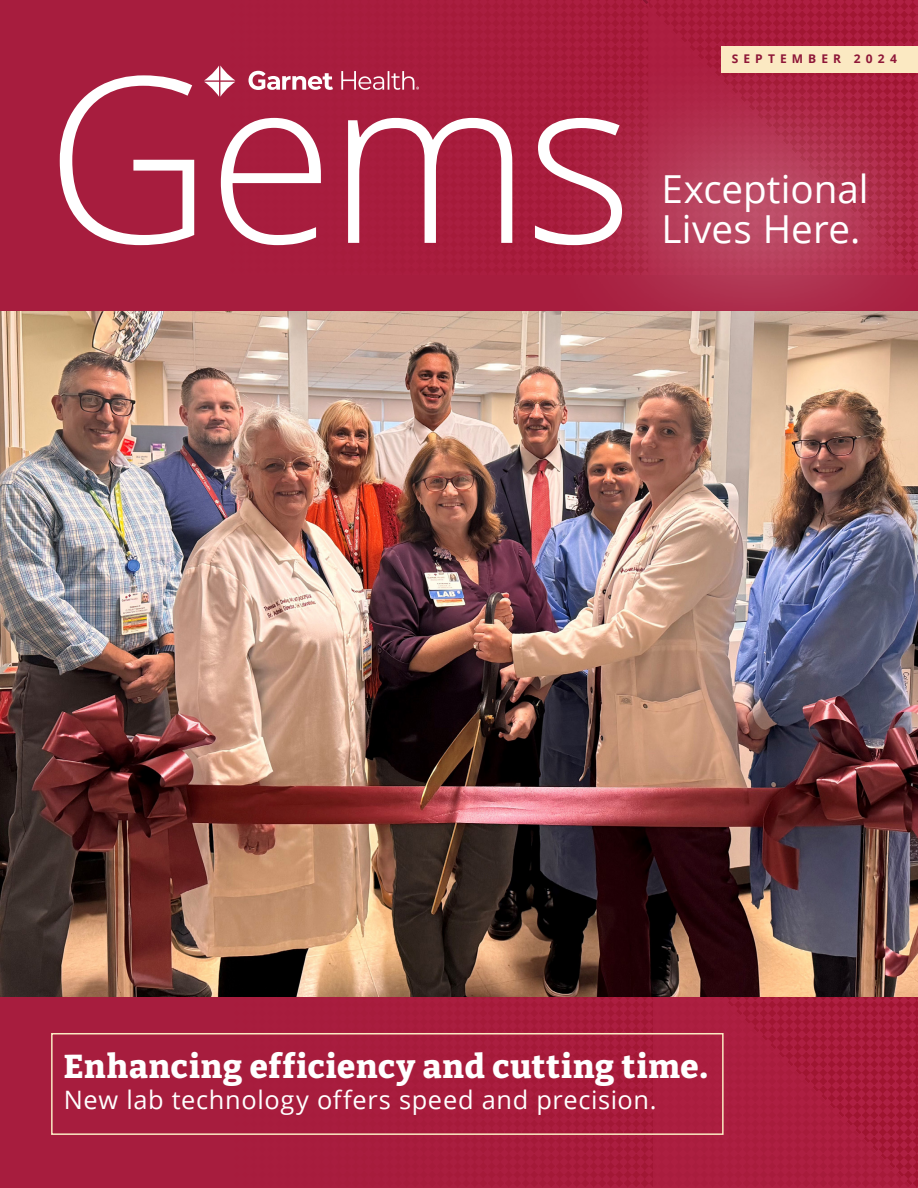
<style>
.page{position:relative;width:918px;height:1188px;background:#fff}
.page>*{position:absolute;margin:0;border:0;box-sizing:border-box;transform-origin:0 0}
.t1{font:300 231px "Open Sans";color:#fff}
.t2{font:38.55px "Open Sans";color:#fff}
.t3{font:800 33px "Bitter";letter-spacing:.03em;color:#fff}
.t4{font:25.35px "Open Sans";letter-spacing:.025em;color:#fff}
.t5{font:700 12px "Open Sans";letter-spacing:.425em;color:#8e1738}
</style>
<div class="page">
<img style="left:0;top:310px;width:918px;height:688px">
<div style="left:0;top:0;width:918px;height:310px;background:#a71d3e"></div>
<svg style="left:741px;top:0;width:175px;height:46px"></svg>
<div style="left:721px;top:46px;width:197px;height:27px;background:#fbe9c2"></div>
<svg style="left:204px;top:65px;width:215px;height:32px"></svg>
<div style="left:536px;top:48px;width:382px;height:327px;background:#fff;opacity:.6"></div>
<div style="left:0;top:998px;width:918px;height:190px;background:#a71d3e"></div>
<svg style="left:729px;top:998px;width:189px;height:189px"></svg>
<div style="left:51px;top:1033px;width:673px;height:102px;border:2px solid #fbe9c2"></div>
<p class="t1" style="left:45px;top:1px;width:589px">Gems</p>
<p class="t5" style="left:732px;top:50px;width:167px">SEPTEMBER 2024</p>
<p class="t2" style="left:661px;top:163px;width:209px">Exceptional</p>
<p class="t2" style="left:661px;top:202px;width:200px">Lives Here.</p>
<p class="t3" style="left:64px;top:1045px;width:645px">Enhancing efficiency and cutting time.</p>
<p class="t4" style="left:64px;top:1083px;width:594px">New lab technology offers speed and precision.</p>
</div>
